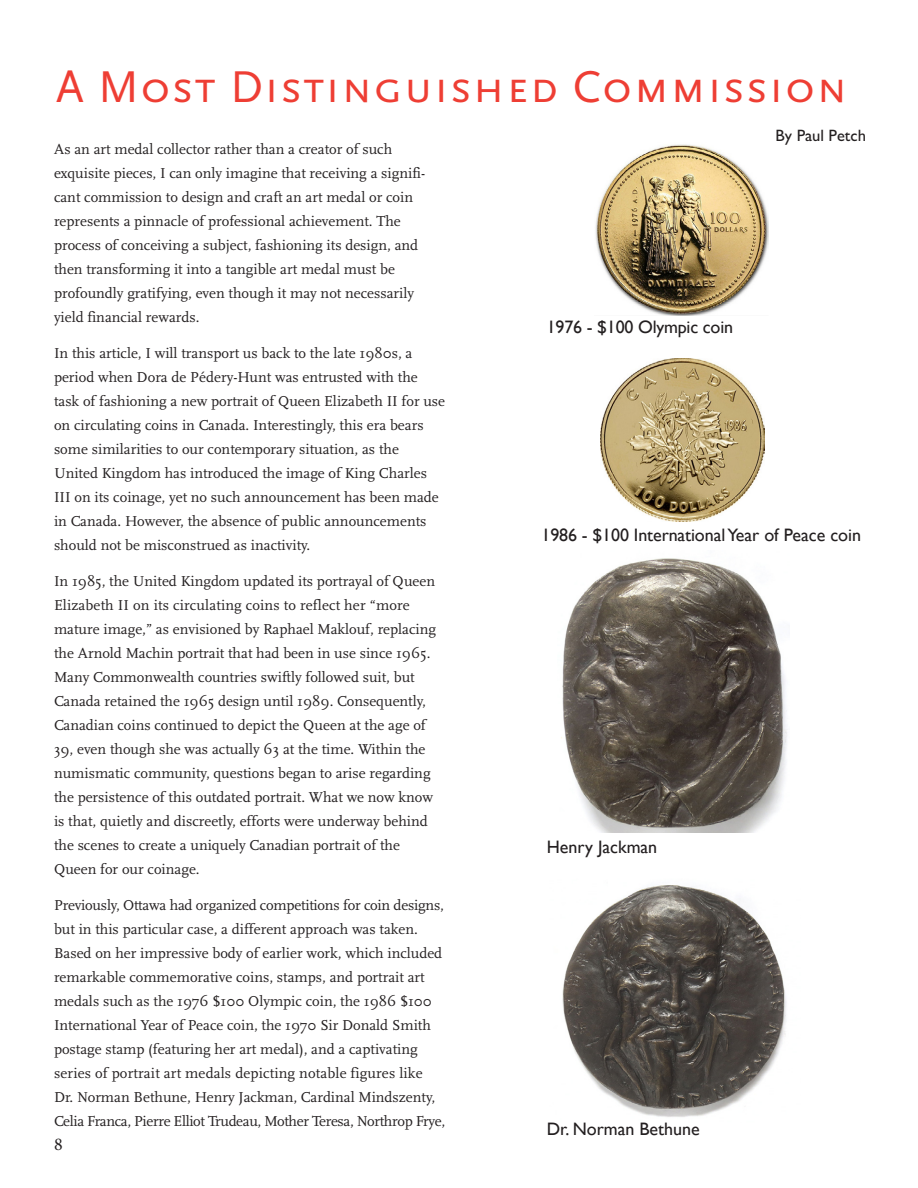
<style>
.page{position:relative;width:918px;height:1188px;background:#fff}
.page>*{position:absolute;margin:0;border:0;box-sizing:border-box;transform-origin:0 0}
.t1{font:46.5px "Scala Sans Regular LFSC";letter-spacing:.03em;color:#ee3e34}
.t2{font:18px "Gill Sans";letter-spacing:-.005em;color:#231f20}
.t3{font:18px "Minion Pro";color:#231f20}
.t4{font:500 16.5px "Gill Sans Nova";color:#231f20}
.t5{font:15px/24px "Scala";color:#231f20}
</style>
<div class="page">
<img style="left:561px;top:558px;width:227px;height:275px">
<img style="left:562px;top:885px;width:225px;height:232px">
<img style="left:595px;top:144px;width:173px;height:172px">
<img style="left:600px;top:359px;width:165px;height:163px">
<p class="t1" style="left:56px;top:62px;width:793px">A Most Distinguished Commission</p>
<p class="t4" style="left:776px;top:125px;width:92px">By Paul Petch</p>
<p class="t5" style="left:54px;top:137px;width:373px">As an art medal collector rather than a creator of such exquisite pieces, I can only imagine that receiving a signifi&shy;cant commission to design and craft an art medal or coin represents a pinnacle of professional achievement. The process of conceiving a subject, fashioning its design, and then transforming it into a tangible art medal must be profoundly gratifying, even though it may not necessarily yield financial rewards.</p>
<p class="t5" style="left:54px;top:341px;width:393px">In this article, I will transport us back to the late 1980s, a period when Dora de Pédery-Hunt was entrusted with the task of fashioning a new portrait of Queen Elizabeth II for use on circulating coins in Canada. Interestingly, this era bears some similarities to our contemporary situation, as the United Kingdom has introduced the image of King Charles III on its coinage, yet no such announcement has been made in Canada. However, the absence of public announcements should not be misconstrued as inactivity.</p>
<p class="t5" style="left:54px;top:569px;width:384px">In 1985, the United Kingdom updated its portrayal of Queen Elizabeth II on its circulating coins to reflect her “more mature image,” as envisioned by Raphael Maklouf, replacing the Arnold Machin portrait that had been in use since 1965.<br>Many Commonwealth countries swiftly followed suit, but Canada retained the 1965 design until 1989. Consequently, Canadian coins continued to depict the Queen at the age of 39, even though she was actually 63 at the time. Within the numismatic community, questions began to arise regarding the persistence of this outdated portrait. What we now know is that, quietly and discreetly, efforts were underway behind the scenes to create a uniquely Canadian portrait of the Queen for our coinage.</p>
<p class="t5" style="left:54px;top:893px;width:393px">Previously, Ottawa had organized competitions for coin designs, but in this particular case, a different approach was taken.<br>Based on her impressive body of earlier work, which included remarkable commemorative coins, stamps, and portrait art medals such as the 1976 $100 Olympic coin, the 1986 $100<br>International Year of Peace coin, the 1970 Sir Donald Smith postage stamp (featuring her art medal), and a captivating series of portrait art medals depicting notable figures like Dr. Norman Bethune, Henry Jackman, Cardinal Mindszenty, Celia Franca, Pierre Elliot Trudeau, Mother Teresa, Northrop Frye,</p>
<p class="t2" style="left:547px;top:316px;width:188px">1976 - $100 Olympic coin</p>
<p class="t2" style="left:541px;top:524px;width:321px">1986 - $100 International Year of Peace coin</p>
<p class="t2" style="left:547px;top:837px;width:112px">Henry Jackman</p>
<p class="t2" style="left:547px;top:1119px;width:155px">Dr. Norman Bethune</p>
<p class="t3" style="left:54px;top:1132px;width:10px">8</p>
</div>
